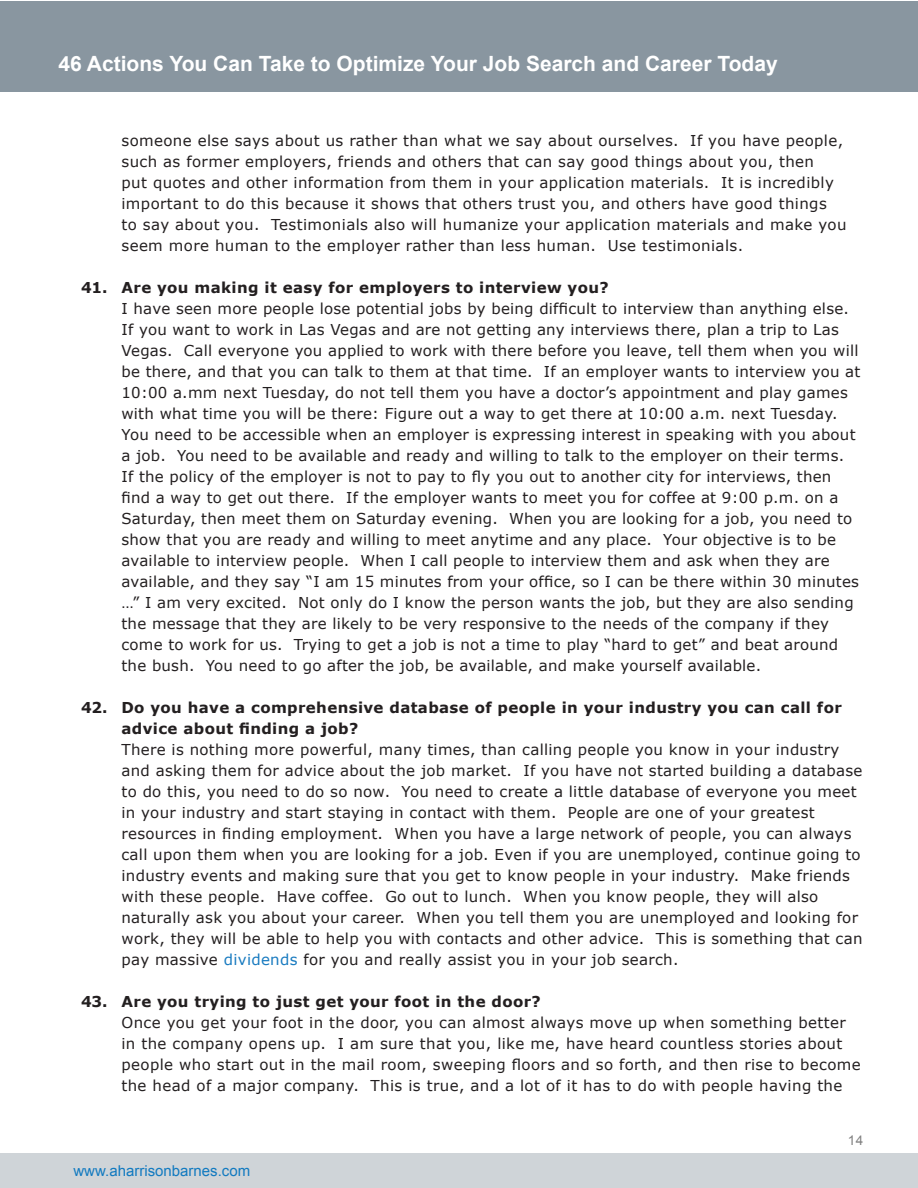
<style>
.page{position:relative;width:918px;height:1188px;background:#fff}
.page>*{position:absolute;margin:0;border:0;box-sizing:border-box;transform-origin:0 0}
.t1{font:700 21px "Arial";color:#fff}
.Paragraph_Style_6{font:15px/21px "Verdana";letter-spacing:.02em;color:#231f20}
.t2{font:15px "Arial";color:#127ac0}
.t3{font:700 15px "Verdana";color:#231f20}
.t4{font:13.5px "Arial";color:#808080}
.s1{font-weight:700}
.s2{color:#197bc0}
</style>
<div class="page">
<div style="left:0;top:1px;width:918px;height:91px;background:#8996a0"></div>
<div style="left:0;top:1154px;width:918px;height:34px;background:#cfd4d8"></div>
<h1 class="t1" style="left:58px;top:50px;width:721px">46 Actions You Can Take to Optimize Your Job Search and Career Today</h1>
<p class="t3" style="left:81px;top:278px;width:28px">41.</p>
<p class="t3" style="left:81px;top:698px;width:28px">42.</p>
<p class="t3" style="left:81px;top:992px;width:28px">43.</p>
<p class="Paragraph_Style_6" style="left:122px;top:130px;width:727px">someone else says about us rather than what we say about ourselves. If you have people, such as former employers, friends and others that can say good things about you, then<br>put quotes and other information from them in your application materials. It is incredibly important to do this because it shows that others trust you, and others have good things<br>to say about you. Testimonials also will humanize your application materials and make you seem more human to the employer rather than less human. Use testimonials.</p>
<p class="Paragraph_Style_6" style="left:122px;top:277px;width:740px"><span class="s1">Are you making it easy for employers to interview you?<br></span>I have seen more people lose potential jobs by being difficult to interview than anything else.<br>If you want to work in Las Vegas and are not getting any interviews there, plan a trip to Las Vegas. Call everyone you applied to work with there before you leave, tell them when you will be there, and that you can talk to them at that time. If an employer wants to interview you at 10:00 a.mm next Tuesday, do not tell them you have a doctor’s appointment and play games with what time you will be there: Figure out a way to get there at 10:00 a.m. next Tuesday.<br>You need to be accessible when an employer is expressing interest in speaking with you about a job. You need to be available and ready and willing to talk to the employer on their terms.<br>If the policy of the employer is not to pay to fly you out to another city for interviews, then find a way to get out there. If the employer wants to meet you for coffee at 9:00 p.m. on a Saturday, then meet them on Saturday evening. When you are looking for a job, you need to show that you are ready and willing to meet anytime and any place. Your objective is to be available to interview people. When I call people to interview them and ask when they are available, and they say “I am 15 minutes from your office, so I can be there within 30 minutes …” I am very excited. Not only do I know the person wants the job, but they are also sending the message that they are likely to be very responsive to the needs of the company if they come to work for us. Trying to get a job is not a time to play “hard to get” and beat around the bush. You need to go after the job, be available, and make yourself available.</p>
<p class="Paragraph_Style_6" style="left:122px;top:697px;width:743px"><span class="s1">Do you have a comprehensive database of people in your industry you can call for advice about finding a job?<br></span>There is nothing more powerful, many times, than calling people you know in your industry and asking them for advice about the job market. If you have not started building a database to do this, you need to do so now. You need to create a little database of everyone you meet in your industry and start staying in contact with them. People are one of your greatest resources in finding employment. When you have a large network of people, you can always call upon them when you are looking for a job. Even if you are unemployed, continue going to industry events and making sure that you get to know people in your industry. Make friends with these people. Have coffee. Go out to lunch. When you know people, they will also naturally ask you about your career. When you tell them you are unemployed and looking for work, they will be able to help you with contacts and other advice. This is something that can pay massive <span class="s2">dividends</span> for you and really assist you in your job search.</p>
<p class="Paragraph_Style_6" style="left:122px;top:991px;width:741px"><span class="s1">Are you trying to just get your foot in the door?<br></span>Once you get your foot in the door, you can almost always move up when something better in the company opens up. I am sure that you, like me, have heard countless stories about people who start out in the mail room, sweeping floors and so forth, and then rise to become the head of a major company. This is true, and a lot of it has to do with people having the</p>
<p class="t4" style="left:848px;top:1131px;width:17px">14</p>
<p class="t2" style="left:74px;top:1161px;width:178px">www.aharrisonbarnes.com</p>
</div>
